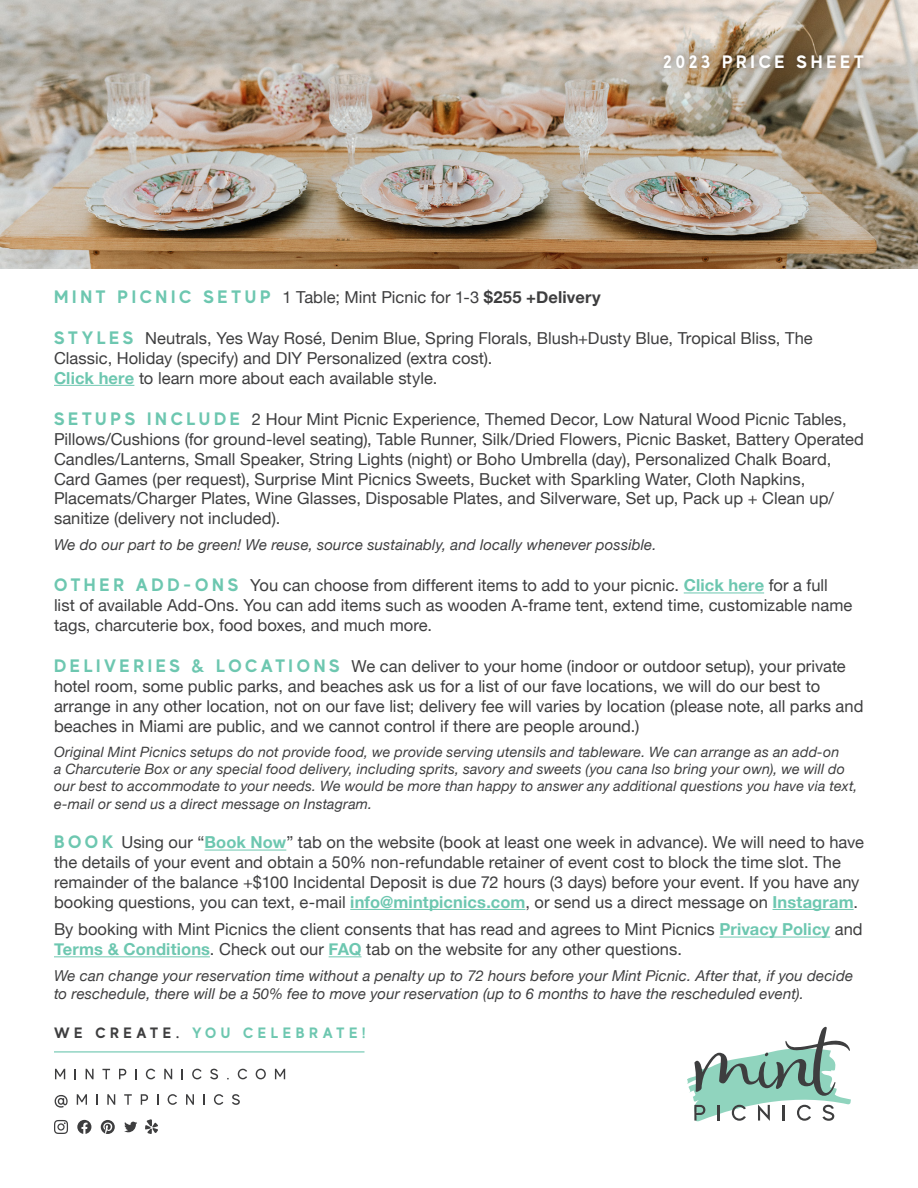
<style>
.page{position:relative;width:918px;height:1188px;background:#fff}
.page>*{position:absolute;margin:0;border:0;box-sizing:border-box;transform-origin:0 0}
.Body{font:700 18px "MADE Evolve Sans";letter-spacing:.2em;color:#fff}
.Body-2{font:16.5px/19.8px "Helvetica Neue";letter-spacing:.005em;color:#3e3e3f}
.Body-3{font:italic 15px/18px "Helvetica Neue";letter-spacing:.01em;color:#3e3e3f}
.t1{font:700 15px "MADE Evolve Sans";letter-spacing:.3em;color:#6dc7b0}
.Body-4{font:italic 14.25px/17.4px "Helvetica Neue";letter-spacing:.01em;color:#3e3e3f}
.s1{font-family:"MADE Evolve Sans";font-weight:700;font-size:18px;color:#6dc7b0}
.s2{font-weight:700}
.s3{font-weight:700;color:#6dc7b0}
.s4{font-size:15px}
.s5{color:#3e3e3f}
</style>
<div class="page">
<hr style="left:54px;top:385px;width:80px;height:1px;background:#6dc7b0">
<hr style="left:684px;top:593px;width:80px;height:1px;background:#6dc7b0">
<hr style="left:205px;top:850px;width:81px;height:1px;background:#6dc7b0">
<hr style="left:350px;top:909px;width:175px;height:1px;background:#6dc7b0">
<hr style="left:773px;top:909px;width:81px;height:1px;background:#6dc7b0">
<hr style="left:719px;top:937px;width:111px;height:1px;background:#6dc7b0">
<hr style="left:54px;top:956px;width:156px;height:1px;background:#6dc7b0">
<hr style="left:329px;top:956px;width:33px;height:1px;background:#6dc7b0">
<img style="left:0;top:0;width:918px;height:268px">
<svg style="left:124px;top:1122px;width:13px;height:10px"></svg>
<svg style="left:54px;top:1120px;width:14px;height:14px"></svg>
<svg style="left:77px;top:1120px;width:14px;height:14px"></svg>
<svg style="left:101px;top:1120px;width:14px;height:14px"></svg>
<svg style="left:687px;top:1027px;width:164px;height:94px"></svg>
<svg style="left:55px;top:1069px;width:10px;height:10px"></svg>
<svg style="left:86px;top:1069px;width:8px;height:10px"></svg>
<svg style="left:102px;top:1069px;width:8px;height:10px"></svg>
<svg style="left:119px;top:1069px;width:7px;height:10px"></svg>
<svg style="left:135px;top:1069px;width:2px;height:10px"></svg>
<svg style="left:146px;top:1069px;width:9px;height:10px"></svg>
<svg style="left:164px;top:1069px;width:8px;height:10px"></svg>
<svg style="left:192px;top:1069px;width:10px;height:10px"></svg>
<svg style="left:210px;top:1069px;width:8px;height:10px"></svg>
<svg style="left:238px;top:1069px;width:9px;height:10px"></svg>
<svg style="left:256px;top:1069px;width:10px;height:10px"></svg>
<svg style="left:275px;top:1069px;width:10px;height:10px"></svg>
<svg style="left:54px;top:1095px;width:14px;height:13px"></svg>
<svg style="left:77px;top:1094px;width:10px;height:11px"></svg>
<svg style="left:96px;top:1094px;width:2px;height:11px"></svg>
<svg style="left:107px;top:1094px;width:8px;height:11px"></svg>
<svg style="left:124px;top:1094px;width:8px;height:11px"></svg>
<svg style="left:141px;top:1094px;width:7px;height:11px"></svg>
<svg style="left:157px;top:1094px;width:2px;height:11px"></svg>
<svg style="left:168px;top:1094px;width:9px;height:11px"></svg>
<svg style="left:186px;top:1094px;width:8px;height:11px"></svg>
<svg style="left:203px;top:1094px;width:2px;height:11px"></svg>
<svg style="left:214px;top:1094px;width:9px;height:11px"></svg>
<svg style="left:232px;top:1094px;width:8px;height:11px"></svg>
<hr style="left:54px;top:1051px;width:310px;height:1px;background:#6dc7b0">
<svg style="left:145px;top:1119px;width:13px;height:15px"></svg>
<div style="left:656px;top:46px;width:215px;height:30px;background:#231f20;opacity:.5"></div>
<p class="Body" style="left:663px;top:50px;width:202px">2023 PRICE SHEET</p>
<p class="Body-2" style="left:54px;top:287px;width:548px"><span class="s1">M I N T P I C N I C S E T U P</span> 1 Table; Mint Picnic for 1-3 <span class="s2">$255 +Delivery</span></p>
<p class="Body-2" style="left:54px;top:328px;width:760px"><span class="s1">S T Y L E S</span> Neutrals, Yes Way Rosé, Denim Blue, Spring Florals, Blush+Dusty Blue, Tropical Bliss, The<br>Classic, Holiday (specify) and DIY Personalized (extra cost).</p>
<p class="Body-2" style="left:54px;top:368px;width:385px"><span class="s3">Click here</span> to learn more about each available style.</p>
<p class="Body-2" style="left:54px;top:409px;width:812px"><span class="s1">S E T U P S I N C L U D E</span> 2 Hour Mint Picnic Experience, Themed Decor, Low Natural Wood Picnic Tables, Pillows/Cushions (for ground-level seating), Table Runner, Silk/Dried Flowers, Picnic Basket, Battery Operated Candles/Lanterns, Small Speaker, String Lights (night) or Boho Umbrella (day), Personalized Chalk Board, Card Games (per request), Surprise Mint Picnics Sweets, Bucket with Sparkling Water, Cloth Napkins, Placemats/Charger Plates, Wine Glasses, Disposable Plates, and Silverware, Set up, Pack up + Clean up/ sanitize (delivery not included).</p>
<p class="Body-3" style="left:54px;top:535px;width:604px">We do our part to be green! We reuse, source sustainably, and locally whenever possible.</p>
<p class="Body-2" style="left:54px;top:575px;width:800px"><span class="s1">O T H E R A D D - O N S</span> You can choose from different items to add to your picnic. <span class="s3">Click here</span> for a full list of available Add-Ons. You can add items such as wooden A-frame tent, extend time, customizable name tags, charcuterie box, food boxes, and much more.</p>
<p class="Body-2" style="left:54px;top:656px;width:811px"><span class="s1">D E L I V E R I E S &amp; L O C AT I O N S</span> We can deliver to your home (indoor or outdoor setup), your private hotel room, some public parks, and beaches ask us for a list of our fave locations, we will do our best to arrange in any other location, not on our fave list; delivery fee will varies by location (please note, all parks and beaches in Miami are public, and we cannot control if there are people around.)</p>
<p class="Body-4" style="left:54px;top:743px;width:805px">Original Mint Picnics setups do not provide food, we provide serving utensils and tableware. We can arrange as an add-on<br>a Charcuterie Box or any special food delivery, including sprits, savory and sweets (you cana lso bring your own), we will do our best to accommodate to your needs. We would be more than happy to answer any additional questions you have via text, e-mail or send us a direct message on Instagram<span class="s4">.</span></p>
<p class="Body-2" style="left:54px;top:832px;width:812px"><span class="s1">B O O K</span> Using our “<span class="s3">Book Now</span>” tab on the website (book at least one week in advance). We will need to have the details of your event and obtain a 50% non-refundable retainer of event cost to block the time slot. The remainder of the balance +$100 Incidental Deposit is due 72 hours (3 days) before your event. If you have any booking questions, you can text, e-mail <span class="s3">info@mintpicnics.com</span>, or send us a direct message on <span class="s3">Instagram</span>.</p>
<p class="Body-2" style="left:54px;top:919px;width:810px">By booking with Mint Picnics the client consents that has read and agrees to Mint Picnics <span class="s3">Privacy Policy</span> and<br><span class="s3">Terms &amp; Conditions</span>. Check out our <span class="s3">FAQ</span> tab on the website for any other questions.</p>
<p class="Body-3" style="left:54px;top:966px;width:801px">We can change your reservation time without a penalty up to 72 hours before your Mint Picnic. After that, if you decide to reschedule, there will be a 50% fee to move your reservation (up to 6 months to have the rescheduled event).</p>
<p class="t1" style="left:54px;top:1024px;width:313px"><span class="s5">WE CREATE.</span> YOU CELEBRATE!</p>
</div>
